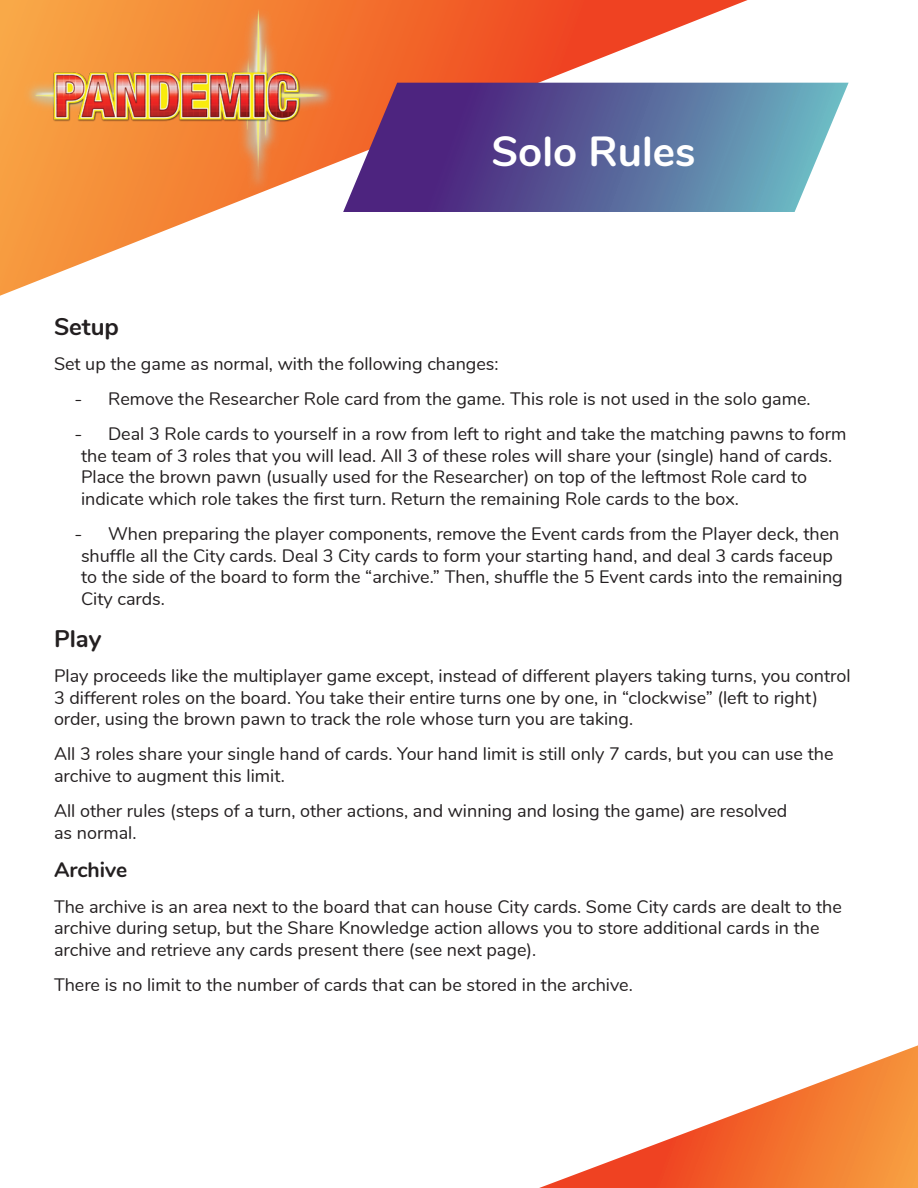
<style>
.page{position:relative;width:918px;height:1188px;background:#fff}
.page>*{position:absolute;margin:0;border:0;box-sizing:border-box;transform-origin:0 0}
.Header_1{font:700 42px "Nunito";color:#fff}
.Body{font:700 24px "Nunito";color:#231f20}
.Header_2{font:700 24px "Nunito";color:#231f20}
.Header_3{font:700 21px "Nunito";color:#231f20}
.Body-2{font:18px/21.6px "Nunito";color:#231f20}
</style>
<div class="page">
<svg style="left:0;top:0;width:748px;height:296px"></svg>
<svg style="left:539px;top:1045px;width:379px;height:143px"></svg>
<svg style="left:343px;top:83px;width:506px;height:129px;background:#626a9f"></svg>
<img style="left:0;top:1px;width:383px;height:203px">
<p class="Header_1" style="left:491px;top:120px;width:205px">Solo Rules</p>
<p class="Body" style="left:54px;top:309px;width:67px">Setup</p>
<p class="Body-2" style="left:54px;top:352px;width:446px">Set up the game as normal, with the following changes:</p>
<p class="Body-2" style="left:81px;top:387px;width:731px">̵ Remove the Researcher Role card from the game. This role is not used in the solo game.</p>
<p class="Body-2" style="left:81px;top:422px;width:767px">̵ Deal 3 Role cards to yourself in a row from left to right and take the matching pawns to form the team of 3 roles that you will lead. All 3 of these roles will share your (single) hand of cards.<br>Place the brown pawn (usually used for the Researcher) on top of the leftmost Role card to indicate which role takes the first turn. Return the remaining Role cards to the box.</p>
<p class="Body-2" style="left:81px;top:522px;width:763px">̵ When preparing the player components, remove the Event cards from the Player deck, then shuffle all the City cards. Deal 3 City cards to form your starting hand, and deal 3 cards faceup to the side of the board to form the “archive.” Then, shuffle the 5 Event cards into the remaining City cards.</p>
<p class="Header_2" style="left:54px;top:621px;width:49px">Play</p>
<p class="Body-2" style="left:54px;top:664px;width:798px">Play proceeds like the multiplayer game except, instead of different players taking turns, you control<br>3 different roles on the board. You take their entire turns one by one, in “clockwise” (left to right) order, using the brown pawn to track the role whose turn you are taking.</p>
<p class="Body-2" style="left:54px;top:742px;width:781px">All 3 roles share your single hand of cards. Your hand limit is still only 7 cards, but you can use the archive to augment this limit.</p>
<p class="Body-2" style="left:54px;top:799px;width:735px">All other rules (steps of a turn, other actions, and winning and losing the game) are resolved as normal.</p>
<p class="Header_3" style="left:54px;top:855px;width:75px">Archive</p>
<p class="Body-2" style="left:54px;top:895px;width:789px">The archive is an area next to the board that can house City cards. Some City cards are dealt to the archive during setup, but the Share Knowledge action allows you to store additional cards in the archive and retrieve any cards present there (see next page).</p>
<p class="Body-2" style="left:54px;top:973px;width:580px">There is no limit to the number of cards that can be stored in the archive.</p>
</div>
